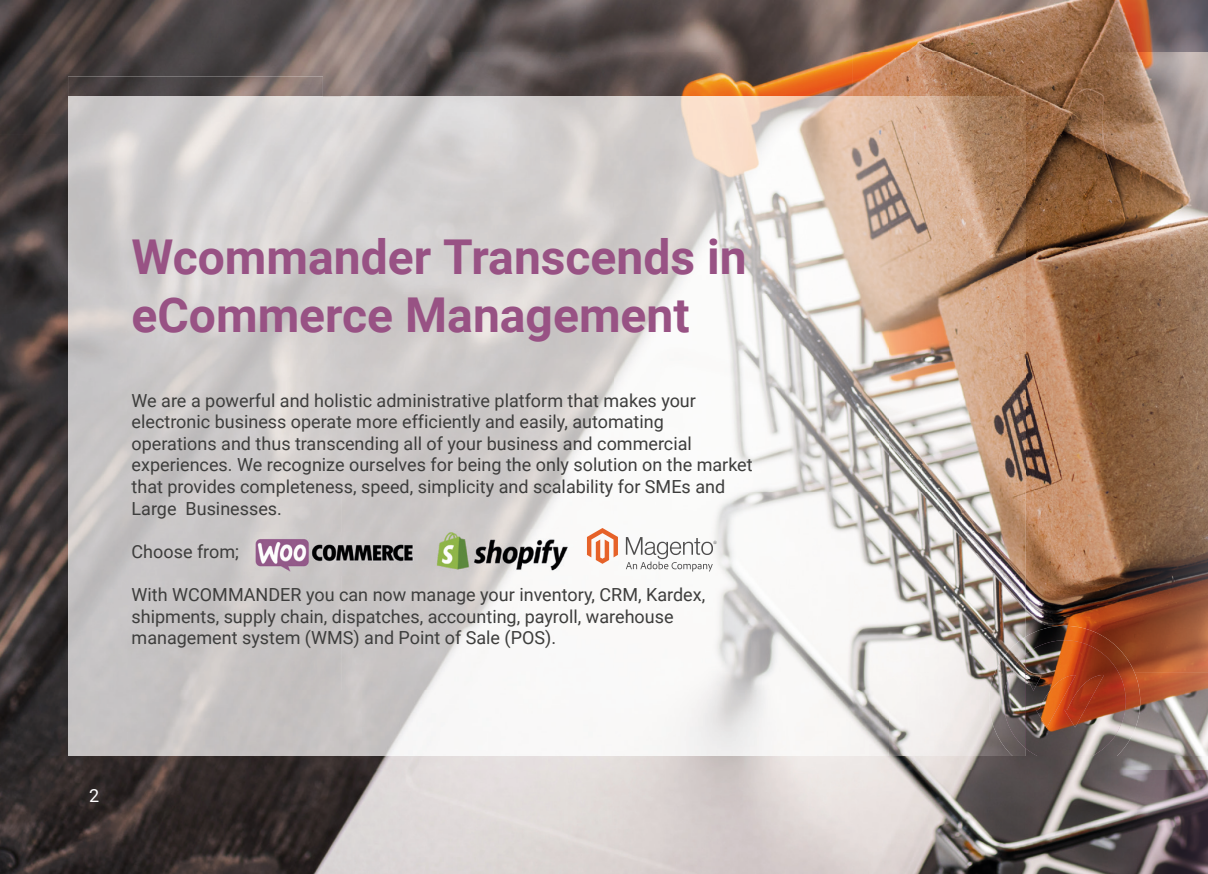
<style>
.page{position:relative;width:1208px;height:874px;background:#fff}
.page>*{position:absolute;margin:0;border:0;box-sizing:border-box;transform-origin:0 0}
.t1{font:700 48px/57.6px "Roboto";color:#985284}
.t2{font:20px "Roboto";color:#fff}
.t3{font:18px/21.6px "Roboto";color:#3d3d3c}
.t4{font:18px "Roboto";color:#fff}
</style>
<div class="page">
<img style="left:0;top:0;width:426px;height:134px">
<img style="left:426px;top:0;width:426px;height:96px">
<img style="left:852px;top:0;width:356px;height:134px">
<img style="left:0;top:134px;width:68px;height:739px">
<img style="left:1025px;top:134px;width:183px;height:537px">
<img style="left:1140px;top:671px;width:68px;height:84px">
<img style="left:1025px;top:625px;width:115px;height:130px">
<img style="left:1025px;top:640px;width:100px;height:115px">
<img style="left:0;top:755px;width:1208px;height:28px">
<img style="left:1px;top:769px;width:1207px;height:104px">
<img style="left:90px;top:785px;width:10px;height:14px">
<img style="left:1px;top:1px;width:1207px;height:50px">
<img style="left:68px;top:76px;width:255px;height:20px">
<img style="left:1036px;top:674px;width:28px;height:53px">
<img style="left:1064px;top:674px;width:40px;height:53px">
<img style="left:1025px;top:674px;width:16px;height:16px">
<img style="left:68px;top:96px;width:957px;height:659px">
<img style="left:989px;top:636px;width:36px;height:119px">
<img style="left:1003px;top:654px;width:22px;height:93px">
<img style="left:68px;top:96px;width:255px;height:48px">
<img style="left:250px;top:532px;width:168px;height:43px">
<img style="left:431px;top:529px;width:142px;height:42px">
<svg style="left:587px;top:527px;width:31px;height:36px"></svg>
<svg style="left:626px;top:536px;width:90px;height:35px"></svg>
<h1 class="t1" style="left:132px;top:226px;width:616px">Wcommander Transcends in eCommerce Management</h1>
<p class="t3" style="left:132px;top:388px;width:622px">We are a powerful and holistic administrative platform that makes your electronic business operate more efficiently and easily, automating operations and thus transcending all of your business and commercial experiences. We recognize ourselves for being the only solution on the market that provides completeness, speed, simplicity and scalability for SMEs and Large Businesses.</p>
<p class="t3" style="left:132px;top:539px;width:109px">Choose from;</p>
<p class="t3" style="left:132px;top:583px;width:575px">With WCOMMANDER you can now manage your inventory, CRM, Kardex, shipments, supply chain, dispatches, accounting, payroll, warehouse management system (WMS) and Point of Sale (POS).</p>
<p class="t2" style="left:89px;top:778px;width:13px">2</p>
<p class="t4" style="left:89px;top:783px;width:12px">2</p>
</div>
